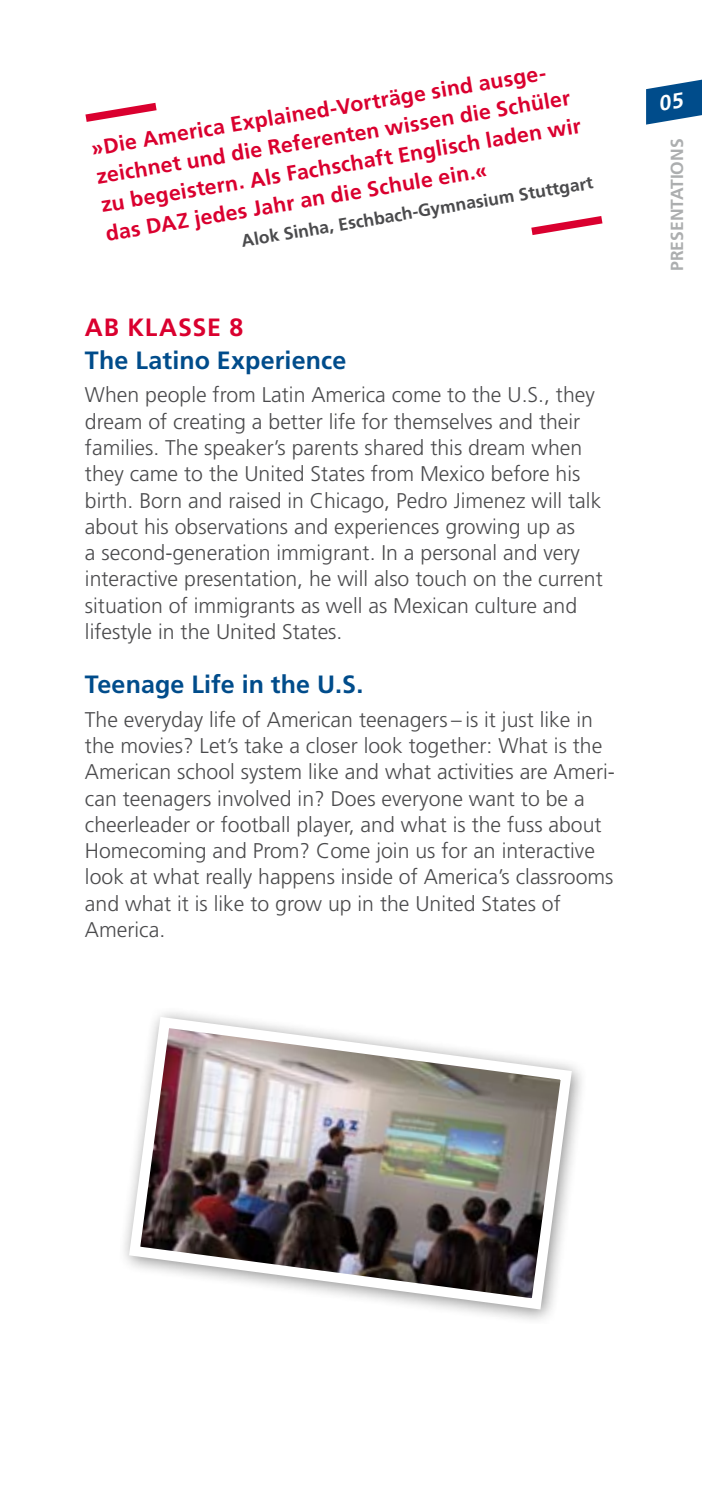
<style>
.page{position:relative;width:702px;height:1489px;background:#fff}
.page>*{position:absolute;margin:0;border:0;box-sizing:border-box;transform-origin:0 0}
.t1{font:700 25px "Frutiger LT";letter-spacing:.005em;color:#004c8b}
.t2{font:700 25px "Frutiger LT";color:#da002f}
.t3{font:300 21.25px/26.2px "Frutiger LT";color:#4b4b4d}
.t4{font:700 21.25px/28.8px "Frutiger LT";color:#da002f}
.t5{font:700 17.5px "Frutiger LT";color:#4b4b4d}
.t6{font:700 17.5px "Frutiger LT";color:#acaeaf}
</style>
<div class="page">
<svg style="left:85px;top:102px;width:72px;height:20px"></svg>
<svg style="left:531px;top:216px;width:72px;height:19px"></svg>
<img style="left:124px;top:1012px;width:453px;height:302px">
<svg style="left:646px;top:80px;width:56px;height:45px"></svg>
<p class="t4" style="left:89px;top:132px;width:492px;rotate:-9deg">»Die America Explained-Vorträge sind ausge&shy;zeichnet und die Referenten wissen die Schüler zu begeistern. Als Fachschaft Englisch laden wir das DAZ jedes Jahran die Schule ein.«</p>
<p class="t5" style="left:240px;top:229px;width:360px;rotate:-9deg">Alok Sinha, Eschbach-Gymnasium Stuttgart</p>
<p class="t2" style="left:85px;top:312px;width:76px">Ab Klass</p>
<p class="t2" style="left:207px;top:312px;width:38px">e 8</p>
<p class="t1" style="left:85px;top:346px;width:263px">The Latino Experience</p>
<p class="t3" style="left:85px;top:382px;width:519px">When people from Latin America come to the U.S., they dream of creating a better life for themselves and their families. The speaker’s parents shared this dream when they came to the United States from Mexico before his birth. Born and raised in Chicago, Pedro Jimenez will talk about his observations and experiences growing up as<br>a second-generation immigrant. In a personal and very interactive presentation, he will also touch on the current situation of immigrants as well as Mexican culture and lifestyle in the United States.</p>
<p class="t1" style="left:85px;top:670px;width:280px">Teenage Life in the U.S.</p>
<p class="t3" style="left:85px;top:706px;width:531px">The everyday life of American teenagers – is it just like in the movies? Let’s take a closer look together: What is the American school system like and what activities are Ameri&shy;can teenagers involved in? Does everyone want to be a cheerleader or football player, and what is the fuss about Homecoming and Prom? Come join us for an interactive look at what really happens inside of America’s classrooms and what it is like to grow up in the United States of America.</p>
<p class="t6" style="left:666px;top:271px;width:134px;rotate:-90deg">PRESENTATIONS</p>
</div>
